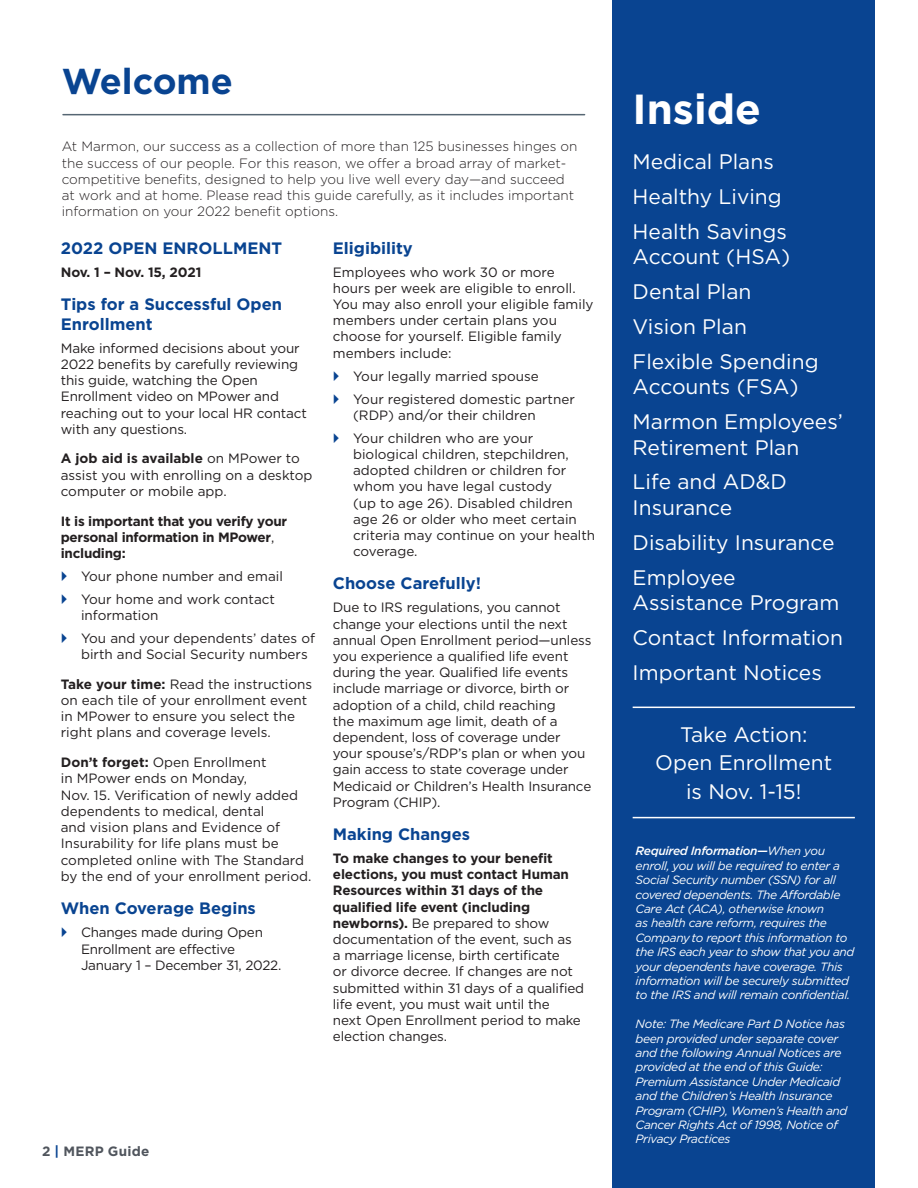
<style>
.page{position:relative;width:918px;height:1188px;background:#fff}
.page>*{position:absolute;margin:0;border:0;box-sizing:border-box;transform-origin:0 0}
.t1{font:700 42px "Gotham";color:#fff}
.t2{font:700 36px "Gotham";color:#094491}
.t3{font:21px/35px "Gotham";color:#fff}
.t4{font:700 16.5px/19.8px "Gotham";color:#094491}
.t5{font:13.5px/16.2px "Gotham";letter-spacing:-.01em;color:#231f20}
.t6{font:300 13.5px/16.2px "Gotham";color:#231f20}
.t7{font:700 13.5px/16.2px "Gotham";letter-spacing:-.02em;color:#231f20}
.t8{font:700 13.5px "Gotham";letter-spacing:.02em;color:#50555d}
.t9{font:italic 12px/14.4px "Gotham";letter-spacing:-.03em;color:#fff}
.s1{font-weight:700}
.s2{font-weight:400}
.s3{color:#094491}
.s4{font-weight:500}
</style>
<div class="page">
<hr style="left:63px;top:114px;width:522px;height:1px;background:#566673">
<div style="left:612px;top:0;width:263px;height:1188px;background:#094491"></div>
<hr style="left:633px;top:817px;width:222px;height:1px;background:#fff">
<hr style="left:633px;top:707px;width:222px;height:1px;background:#fff">
<h2 class="t2" style="left:62px;top:58px;width:173px">Welcome</h2>
<p class="t6" style="left:62px;top:138px;width:517px">At Marmon, our success as a collection of more than 125 businesses hinges on the success of our people. For this reason, we offer a broad array of market&shy;competitive benefits, designed to help you live well every day—and succeed at work and at home. Please read this guide carefully, as it includes important information on your 2022 benefit options.</p>
<p class="t4" style="left:61px;top:238px;width:223px">2022 OPEN ENROLLMENT</p>
<p class="t7" style="left:61px;top:264px;width:142px">Nov. 1 – Nov. 15, 2021</p>
<p class="t4" style="left:61px;top:294px;width:223px">Tips for a Successful Open<br>Enrollment</p>
<p class="t5" style="left:61px;top:340px;width:248px">Make informed decisions about your<br>2022 benefits by carefully reviewing this guide, watching the Open<br>Enrollment video on MPower and reaching out to your local HR contact with any questions.</p>
<p class="t5" style="left:61px;top:450px;width:253px"><span class="s1">A job aid is available</span> on MPower to assist you with enrolling on a desktop computer or mobile app.</p>
<p class="t7" style="left:61px;top:513px;width:228px">It is important that you verify your personal information in MPower<span class="s2">, </span>including:</p>
<p class="t5" style="left:81px;top:564px;width:203px;line-height:23px">Your phone number and email<br>Your home and work contact</p>
<p class="t5" style="left:81px;top:603px;width:235px;line-height:23px">information<br>You and your dependents’ dates of</p>
<p class="t5" style="left:81px;top:646px;width:228px">birth and Social Security numbers</p>
<p class="t5" style="left:61px;top:676px;width:253px"><span class="s1">Take your time:</span> Read the instructions on each tile of your enrollment event in MPower to ensure you select the right plans and coverage levels.</p>
<p class="t5" style="left:61px;top:754px;width:252px"><span class="s1">Don’t forget:</span> Open Enrollment<br>in MPower ends on Monday,<br>Nov. 15. Verification of newly added dependents to medical, dental<br>and vision plans and Evidence of<br>Insurability for life plans must be completed online with The Standard by the end of your enrollment period.</p>
<p class="t4" style="left:61px;top:899px;width:197px">When Coverage Begins</p>
<p class="t5" style="left:81px;top:924px;width:202px">Changes made during Open<br>Enrollment are effective<br>January 1 – December 31, 2022.</p>
<p class="t4" style="left:333px;top:238px;width:81px">Eligibility</p>
<p class="t5" style="left:333px;top:264px;width:262px">Employees who work 30 or more hours per week are eligible to enroll.<br>You may also enroll your eligible family members under certain plans you choose for yourself. Eligible family members include:</p>
<p class="t5" style="left:353px;top:364px;width:223px;line-height:23px">Your legally married spouse<br>Your registered domestic partner</p>
<p class="t5" style="left:353px;top:403px;width:184px;line-height:23px">(RDP) and/or their children<br>Your children who are your</p>
<p class="t5" style="left:353px;top:446px;width:244px">biological children, stepchildren, adopted children or children for whom you have legal custody<br>(up to age 26). Disabled children age 26 or older who meet certain criteria may continue on your health coverage.</p>
<p class="t4" style="left:333px;top:574px;width:150px">Choose Carefully!</p>
<p class="t5" style="left:333px;top:599px;width:260px">Due to IRS regulations, you cannot change your elections until the next annual Open Enrollment period—unless you experience a qualified life event during the year. Qualified life events include marriage or divorce, birth or adoption of a child, child reaching<br>the maximum age limit, death of a dependent, loss of coverage under your spouse’s/RDP’s plan or when you gain access to state coverage under Medicaid or Children’s Health Insurance Program (CHIP).</p>
<p class="t4" style="left:333px;top:824px;width:139px">Making Changes</p>
<p class="t5" style="left:333px;top:850px;width:253px"><span class="s1">To make changes to your benefit elections, you must contact Human Resources within 31 days of the qualified life event (including newborns).</span> Be prepared to show documentation of the event, such as<br>a marriage license, birth certificate<br>or divorce decree. If changes are not submitted within 31 days of a qualified life event, you must wait until the<br>next Open Enrollment period to make election changes.</p>
<p class="t8" style="left:42px;top:1142px;width:109px">2 <span class="s3">|</span> MERP Guide</p>
<h1 class="t1" style="left:633px;top:81px;width:130px">Inside</h1>
<h3 class="t3" style="left:633px;top:144px;width:156px">Medical Plans<br>Healthy Living<br>Health Savings</h3>
<h3 class="t3" style="left:633px;top:239px;width:187px">Account (HSA)<br>Dental Plan<br>Vision Plan<br>Flexible Spending</h3>
<h3 class="t3" style="left:633px;top:369px;width:212px">Accounts (FSA)<br>Marmon Employees’</h3>
<h3 class="t3" style="left:633px;top:429px;width:168px">Retirement Plan<br>Life and AD&amp;D</h3>
<h3 class="t3" style="left:633px;top:489px;width:203px">Insurance<br>Disability Insurance<br>Employee</h3>
<h3 class="t3" style="left:633px;top:584px;width:212px">Assistance Program<br>Contact Information<br>Important Notices</h3>
<h3 class="t3" style="left:655px;top:720px;width:178px;line-height:28.5px;text-align:center">Take Action:<br>Open Enrollment is Nov. 1-15!</h3>
<p class="t9" style="left:636px;top:844px;width:220px"><span class="s4">Required Information—</span>When you enroll, you will be required to enter a Social Security number (SSN) for all covered dependents. The Affordable Care Act (ACA), otherwise known<br>as health care reform, requires the Company to report this information to the IRS each year to show that you and your dependents have coverage. This information will be securely submitted to the IRS and will remain confidential.</p>
<p class="t9" style="left:636px;top:1017px;width:213px">Note: The Medicare Part D Notice has been provided under separate cover and the following Annual Notices are provided at the end of this Guide:<br>Premium Assistance Under Medicaid and the Children’s Health Insurance Program (CHIP), Women’s Health and Cancer Rights Act of 1998, Notice of Privacy Practices</p>
</div>
